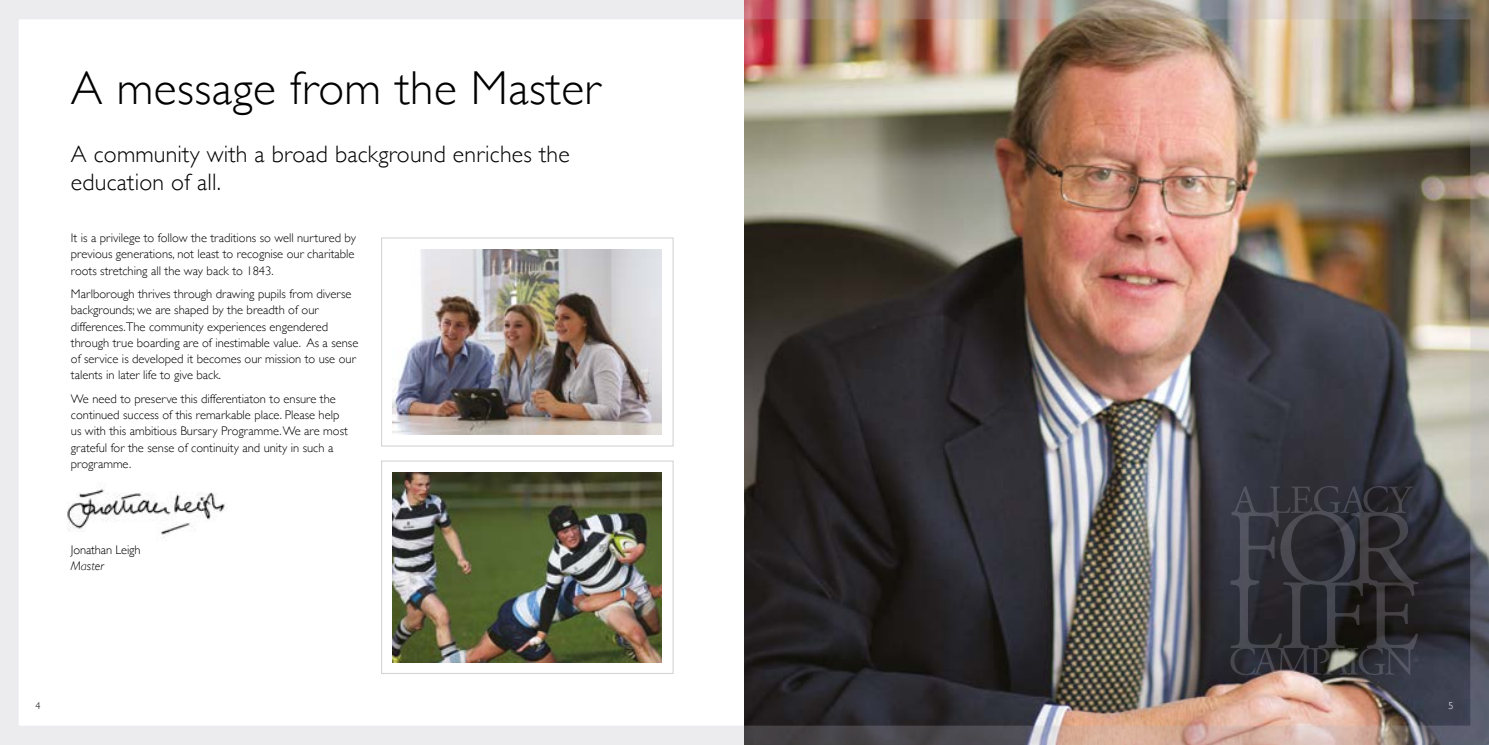
<style>
.page{position:relative;width:1489px;height:745px;background:#fff}
.page>*{position:absolute;margin:0;border:0;box-sizing:border-box;transform-origin:0 0}
.t1{font:300 47.5px "Gill Sans";letter-spacing:.01em;color:#000}
.t2{font:300 23.75px/28.5px "Gill Sans";letter-spacing:.01em;color:#000}
.t3{font:300 12.5px/16.2px "Gill Sans";color:#000}
.t4{font:italic 300 12.5px "Gill Sans";color:#000}
.t5{font:300 10px "Gill Sans";color:#000}
.t6{font:300 10px "Gill Sans";color:#fff}
</style>
<div class="page">
<img style="left:0;top:0;width:1488px;height:744px">
<div style="left:381px;top:460px;width:292px;height:213px;border:1px solid #d0d0d0"></div>
<img style="left:393px;top:472px;width:269px;height:189px">
<div style="left:381px;top:237px;width:292px;height:209px;border:1px solid #d0d0d0"></div>
<img style="left:393px;top:249px;width:269px;height:185px">
<svg style="left:1230px;top:485px;width:188px;height:189px;background:#313137"></svg>
<h1 class="t1" style="left:71px;top:51px;width:531px">A message from the Master</h1>
<h2 class="t2" style="left:71px;top:139px;width:500px">A community with a broad background enriches the education of all.</h2>
<p class="t3" style="left:71px;top:229px;width:286px;text-align:justify">It is a privilege to follow the traditions so well nurtured by previous generations, not least to recognise our charitable roots stretching all the way back to 1843.</p>
<p class="t3" style="left:71px;top:285px;width:289px">Marlborough thrives through drawing pupils from diverse backgrounds; we are shaped by the breadth of our differences.The community experiences engendered through true boarding are of inestimable value. As a sense of service is developed it becomes our mission to use our talents in later life to give back.</p>
<p class="t3" style="left:71px;top:389px;width:278px">We need to preserve this differentiaton to ensure the continued success of this remarkable place. Please help us with this ambitious Bursary Programme. We are most grateful for the sense of continuity and unity in such a programme.</p>
<p class="t3" style="left:71px;top:541px;width:71px">Jonathan Leigh</p>
<p class="t4" style="left:71px;top:559px;width:34px">Master</p>
<p class="t5" style="left:35px;top:697px;width:6px">4</p>
<p class="t6" style="left:1448px;top:697px;width:6px">5</p>
</div>
